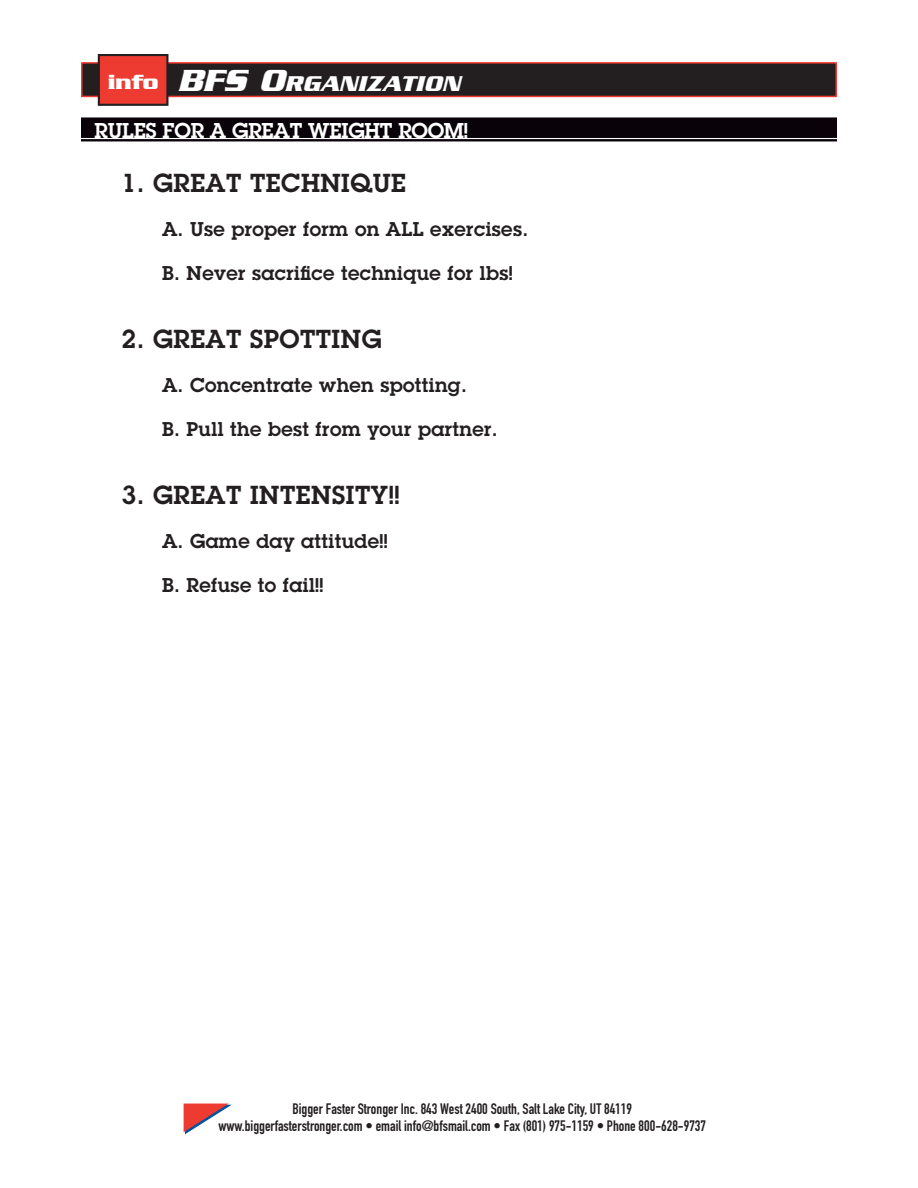
<style>
.page{position:relative;width:918px;height:1188px;background:#fff}
.page>*{position:absolute;margin:0;border:0;box-sizing:border-box;transform-origin:0 0}
.BASICS_Lists{font:600 25.5px "Lubalin Graph";letter-spacing:.02em;color:#231f20}
.headline{font:italic 700 23.1px "Serpentine";color:#fff}
.t1{font:700 22.2px "Serpentine";color:#fff}
.TOC_HEADERS{font:600 21px "Lubalin Graph";letter-spacing:-.01em;color:#fff}
.Basics_List_Indent{font:600 19.5px "Lubalin Graph";letter-spacing:.02em;color:#231f20}
.t2{font:15px/16.5px "DIN Engschrift";color:#231f20;text-align:center}
.s1{font-size:33px}
</style>
<div class="page">
<div style="left:82px;top:63px;width:754px;height:33px;background:#231f20"></div>
<div style="left:81px;top:62px;width:756px;height:35px;border:2px solid #ee3b32"></div>
<div style="left:99px;top:55px;width:68px;height:50px;background:#ee3b32"></div>
<div style="left:98px;top:54px;width:70px;height:52px;border:2px solid #231f20"></div>
<svg style="left:184px;top:1104px;width:47px;height:30px"></svg>
<div style="left:81px;top:117px;width:756px;height:24px;background:#090208"></div>
<hr style="left:81px;top:138px;width:756px;height:1px;background:#fff">
<p class="t1" style="left:108px;top:69px;width:52px">info</p>
<p class="headline" style="left:178px;top:70px;width:284px"><span class="s1">BFS O</span>RGANIZATION</p>
<p class="TOC_HEADERS" style="left:94px;top:117px;width:375px">RULES FOR A GREAT WEIGHT ROOM!</p>
<p class="BASICS_Lists" style="left:122px;top:166px;width:286px">1. GREAT TECHNIQUE</p>
<p class="Basics_List_Indent" style="left:162px;top:216px;width:368px">A. Use proper form on ALL exercises.</p>
<p class="Basics_List_Indent" style="left:162px;top:261px;width:352px">B. Never sacrifice technique for lbs!</p>
<p class="BASICS_Lists" style="left:122px;top:322px;width:262px">2. GREAT SPOTTING</p>
<p class="Basics_List_Indent" style="left:162px;top:372px;width:306px">A. Concentrate when spotting.</p>
<p class="Basics_List_Indent" style="left:162px;top:417px;width:337px">B. Pull the best from your partner.</p>
<p class="BASICS_Lists" style="left:122px;top:478px;width:279px">3. GREAT INTENSITY!!</p>
<p class="Basics_List_Indent" style="left:162px;top:528px;width:227px">A. Game day attitude!!</p>
<p class="Basics_List_Indent" style="left:162px;top:573px;width:163px">B. Refuse to fail!!</p>
<p class="t2" style="left:218px;top:1101px;width:489px">Bigger Faster Stronger Inc. 843 West 2400 South, Salt Lake City, UT 84119<br>www.biggerfasterstronger.com • email info@bfsmail.com • Fax (801) 975-1159 • Phone 800-628-9737</p>
</div>
